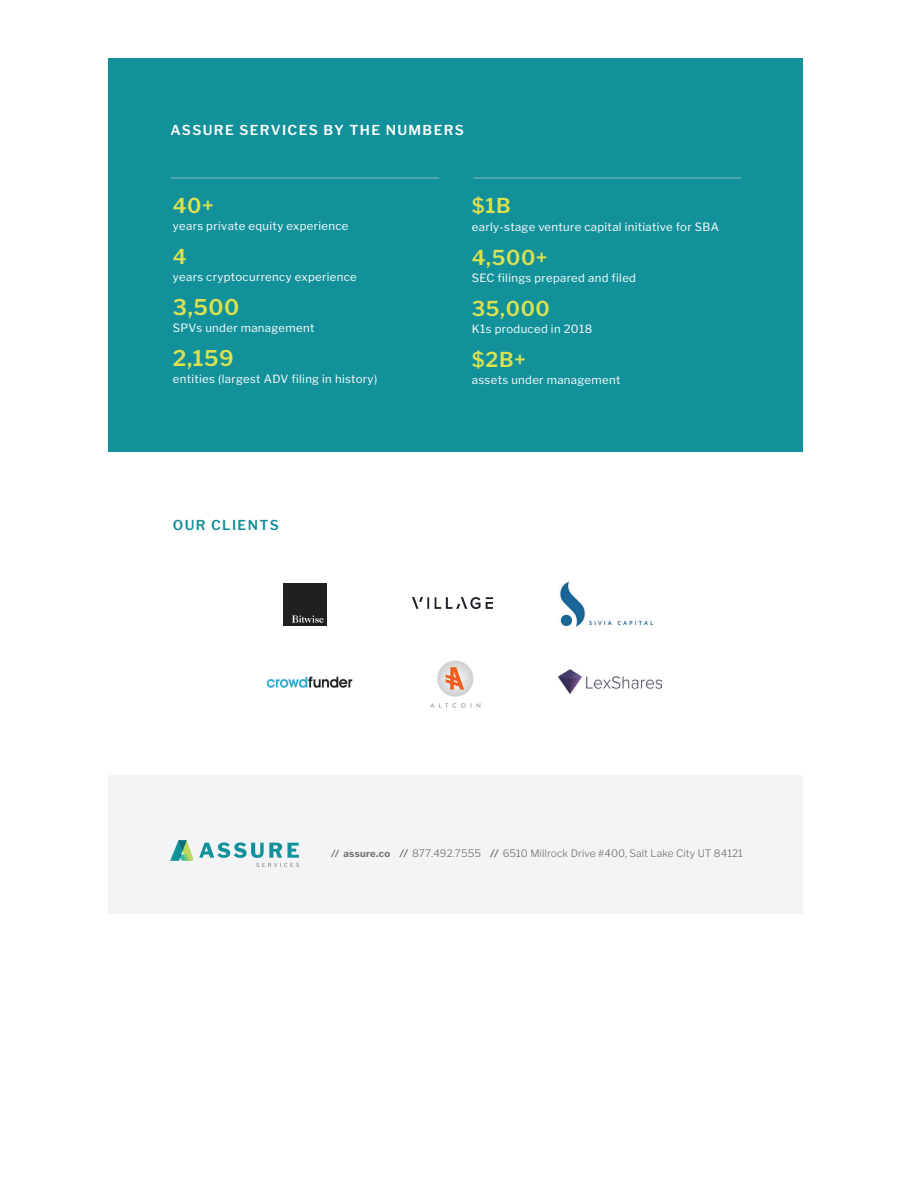
<style>
.page{position:relative;width:918px;height:1188px;background:#fff}
.page>*{position:absolute;margin:0;border:0;box-sizing:border-box;transform-origin:0 0}
.t1{font:600 21.6px "Libre Franklin";letter-spacing:.03em;color:#dce24e}
.t2{font:600 20.4px "Libre Franklin";letter-spacing:.03em;color:#dce24e}
.t3{font:600 13.65px "Libre Franklin";letter-spacing:.1em;color:#fff}
.t4{font:600 13.65px "Libre Franklin";letter-spacing:.1em;color:#138f99}
.t5{font:11.4px "Libre Franklin";letter-spacing:.03em;color:#fff}
.t6{font:300 10.2px "Libre Franklin";letter-spacing:.01em;color:#6c6d70}
.s1{font-weight:700;font-style:italic;font-size:9.6px}
.s2{font-weight:700;font-size:9.6px}
.s3{font-weight:700;font-style:italic}
</style>
<div class="page">
<div style="left:108px;top:58px;width:695px;height:394px;background:#13919a"></div>
<hr style="left:171px;top:178px;width:268px;height:1px;background:#90bbc3">
<hr style="left:474px;top:178px;width:268px;height:1px;background:#90bbc3">
<div style="left:108px;top:775px;width:695px;height:139px;background:#f2f4f5"></div>
<svg style="left:170px;top:840px;width:23px;height:21px"></svg>
<svg style="left:199px;top:842px;width:100px;height:25px"></svg>
<img style="left:413px;top:597px;width:80px;height:11px">
<img style="left:283px;top:583px;width:43px;height:43px">
<img style="left:559px;top:669px;width:103px;height:24px">
<img style="left:430px;top:660px;width:51px;height:48px">
<img style="left:266px;top:676px;width:87px;height:12px">
<img style="left:560px;top:581px;width:94px;height:46px">
<p class="t3" style="left:170px;top:122px;width:295px">ASSURE SERVICES BY THE NUMBERS</p>
<h2 class="t2" style="left:173px;top:193px;width:43px">40+</h2>
<p class="t5" style="left:173px;top:219px;width:177px">years private equity experience</p>
<h2 class="t2" style="left:173px;top:244px;width:15px">4</h2>
<p class="t5" style="left:173px;top:270px;width:186px">years cryptocurrency experience</p>
<h1 class="t1" style="left:173px;top:294px;width:68px">3,500</h1>
<p class="t5" style="left:173px;top:321px;width:143px">SPVs under management</p>
<h1 class="t1" style="left:173px;top:345px;width:62px">2,159</h1>
<p class="t5" style="left:173px;top:372px;width:206px">entities (largest ADV filing in history)</p>
<h2 class="t2" style="left:472px;top:194px;width:40px">$1B</h2>
<p class="t5" style="left:472px;top:220px;width:249px">early-stage venture capital initiative for SBA</p>
<h2 class="t2" style="left:472px;top:245px;width:77px">4,500+</h2>
<p class="t5" style="left:472px;top:271px;width:166px">SEC filings prepared and filed</p>
<h2 class="t2" style="left:472px;top:296px;width:80px">35,000</h2>
<p class="t5" style="left:472px;top:322px;width:122px">K1s produced in 2018</p>
<h2 class="t2" style="left:472px;top:347px;width:56px">$2B+</h2>
<p class="t5" style="left:472px;top:373px;width:150px">assets under management</p>
<p class="t4" style="left:173px;top:517px;width:108px">OUR CLIENTS</p>
<p class="t6" style="left:331px;top:847px;width:413px"><span class="s1">//</span> <span class="s2">assure.co</span> <span class="s3">//</span> 877.492.7555 <span class="s3">//</span> 6510 Millrock Drive #400, Salt Lake City UT 84121</p>
</div>
